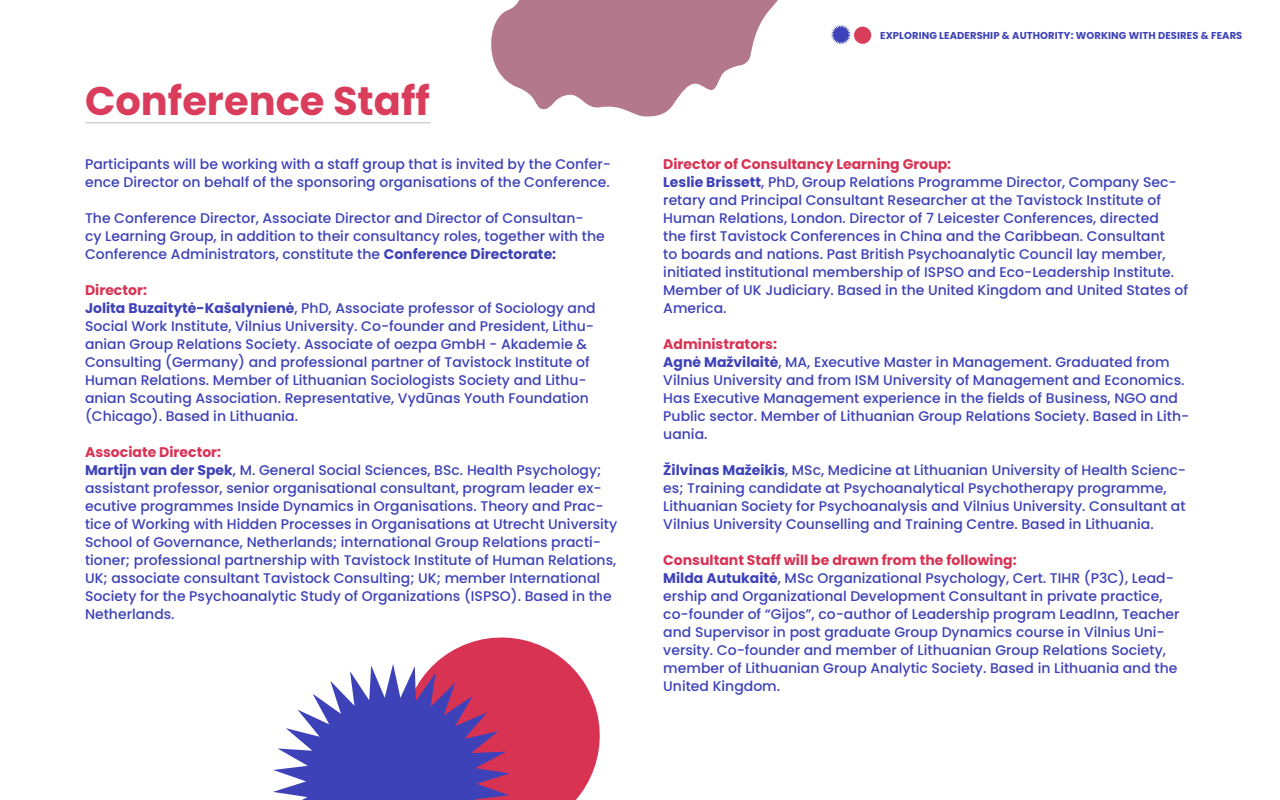
<style>
.page{position:relative;width:1280px;height:800px;background:#fff}
.page>*{position:absolute;margin:0;border:0;box-sizing:border-box;transform-origin:0 0}
.t1{font:700 40px "Poppins";color:#da3d5c}
.t2{font:500 14px/18px "Poppins";color:#3d42b8}
.t3{font:700 10px "Poppins";letter-spacing:.01em;color:#3d42b8}
.s1{font-weight:700}
.s2{font-weight:700;color:#d93354}
</style>
<div class="page">
<div style="left:854px;top:27px;width:17px;height:17px;background:#da3d5b;border-radius:50%"></div>
<hr style="left:85px;top:122px;width:346px;height:1px;background:#c2b9bd">
<svg style="left:273px;top:637px;width:327px;height:163px"></svg>
<svg style="left:491px;top:0;width:287px;height:117px"></svg>
<svg style="left:831px;top:25px;width:20px;height:20px"></svg>
<h1 class="t1" style="left:85px;top:77px;width:346px">Conference Staff</h1>
<p class="t2" style="left:85px;top:155px;width:528px">Participants will be working with a staff group that is invited by the Confer&shy;ence Director on behalf of the sponsoring organisations of the Conference.</p>
<p class="t2" style="left:85px;top:209px;width:521px">The Conference Director, Associate Director and Director of Consultan-<br>cy Learning Group, in addition to their consultancy roles, together with the<br>Conference Administrators, constitute the <span class="s1">Conference Directorate:</span></p>
<p class="t2" style="left:85px;top:281px;width:512px"><span class="s2">Director:<br></span><span class="s1">Jolita Buzaitytė-Kašalynienė</span>, PhD, Associate professor of Sociology and Social Work Institute, Vilnius University. Co-founder and President, Lithu&shy;anian Group Relations Society. Associate of oezpa GmbH - Akademie &amp; Consulting (Germany) and professional partner of Tavistock Institute of Human Relations. Member of Lithuanian Sociologists Society and Lithu&shy;anian Scouting Association. Representative, Vydūnas Youth Foundation (Chicago). Based in Lithuania.</p>
<p class="t2" style="left:85px;top:443px;width:534px"><span class="s2">Associate Director:<br></span><span class="s1">Martijn van der Spek</span>, M. General Social Sciences, BSc. Health Psychology; assistant professor, senior organisational consultant, program leader ex&shy;ecutive programmes Inside Dynamics in Organisations. Theory and Prac&shy;tice of Working with Hidden Processes in Organisations at Utrecht University School of Governance, Netherlands; international Group Relations practi&shy;tioner; professional partnership with Tavistock Institute of Human Relations, UK; associate consultant Tavistock Consulting; UK; member International Society for the Psychoanalytic Study of Organizations (ISPSO). Based in the Netherlands.</p>
<p class="t3" style="left:880px;top:30px;width:364px">EXPLORING LEADERSHIP &amp; AUTHORITY: WORKING WITH DESIRES &amp; FEARS</p>
<p class="t2" style="left:663px;top:156px;width:526px"><span class="s2">Director of Consultancy Learning Group:<br></span><span class="s1">Leslie Brissett</span>, PhD, Group Relations Programme Director, Company Sec&shy;retary and Principal Consultant Researcher at the Tavistock Institute of Human Relations, London. Director of 7 Leicester Conferences, directed<br>the first Tavistock Conferences in China and the Caribbean. Consultant<br>to boards and nations. Past British Psychoanalytic Council lay member, initiated institutional membership of ISPSO and Eco-Leadership Institute.<br>Member of UK Judiciary. Based in the United Kingdom and United States of America.</p>
<p class="t2" style="left:663px;top:336px;width:527px"><span class="s2">Administrators:<br></span><span class="s1">Agnė Mažvilaitė</span>, MA, Executive Master in Management. Graduated from Vilnius University and from ISM University of Management and Economics.<br>Has Executive Management experience in the fields of Business, NGO and Public sector. Member of Lithuanian Group Relations Society. Based in Lith&shy;uania.</p>
<p class="t2" style="left:663px;top:462px;width:524px"><span class="s1">Žilvinas Mažeikis</span>, MSc, Medicine at Lithuanian University of Health Scienc&shy;es; Training candidate at Psychoanalytical Psychotherapy programme, Lithuanian Society for Psychoanalysis and Vilnius University. Consultant at Vilnius University Counselling and Training Centre. Based in Lithuania.</p>
<p class="t2" style="left:663px;top:552px;width:518px"><span class="s2">Consultant Staff will be drawn from the following:<br></span><span class="s1">Milda Autukaitė</span>, MSc Organizational Psychology, Cert. TIHR (P3C), Lead&shy;ership and Organizational Development Consultant in private practice, co-founder of “Gijos”, co-author of Leadership program LeadInn, Teacher and Supervisor in post graduate Group Dynamics course in Vilnius Uni&shy;versity. Co-founder and member of Lithuanian Group Relations Society, member of Lithuanian Group Analytic Society. Based in Lithuania and the United Kingdom.</p>
</div>
